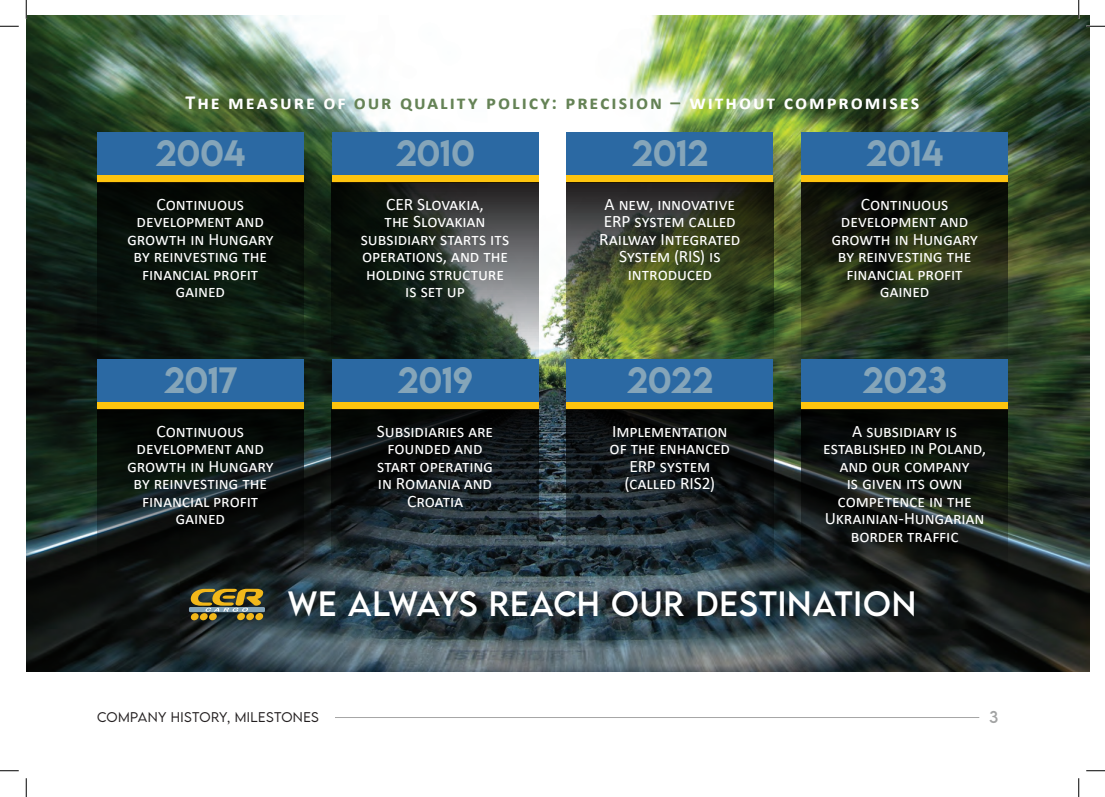
<style>
.page{position:relative;width:1105px;height:797px;background:#fff}
.page>*{position:absolute;margin:0;border:0;box-sizing:border-box;transform-origin:0 0}
.t1{font:500 32.5px "LEMONMILK";letter-spacing:-.01em;color:#85a5b9}
.t2{font:31.25px "LEMONMILK";letter-spacing:.02em;color:#fff}
.t3{font:700 20px "Calibri";letter-spacing:.095em;color:#658356}
.t4{font:700 20px "Calibri";letter-spacing:.095em;color:#fff}
.t5{font:17.5px/17.5px "Calibri";letter-spacing:-.01em;color:#fff;text-align:center}
.t6{font:15px "LEMONMILK";color:#a2a3a3}
.t7{font:300 12.5px "LEMONMILK";letter-spacing:.03em;color:#231f20}
.s1{color:#fff}
</style>
<div class="page">
<img style="left:26px;top:16px;width:1063px;height:655px">
<hr style="left:151px;top:715px;width:830px;height:3px;background:#231f20;opacity:.75">
<div style="left:97px;top:703px;width:238px;height:28px;background:#fff"></div>
<div style="left:97px;top:133px;width:207px;height:42px;background:#2b69a3"></div>
<div style="left:97px;top:175px;width:207px;height:7px;background:#fec40e"></div>
<svg style="left:97px;top:182px;width:207px;height:177px;background:#09130c"></svg>
<div style="left:801px;top:133px;width:207px;height:42px;background:#2b69a3"></div>
<div style="left:801px;top:175px;width:207px;height:7px;background:#fec40e"></div>
<svg style="left:801px;top:182px;width:207px;height:177px;background:#1f2916"></svg>
<div style="left:97px;top:359px;width:207px;height:43px;background:#2b69a3"></div>
<div style="left:97px;top:402px;width:207px;height:7px;background:#fec40e"></div>
<svg style="left:97px;top:409px;width:207px;height:163px;background:#0c1210"></svg>
<div style="left:567px;top:133px;width:206px;height:42px;background:#2b69a3"></div>
<div style="left:567px;top:175px;width:206px;height:7px;background:#fec40e"></div>
<svg style="left:567px;top:182px;width:206px;height:177px;background:#404c29"></svg>
<div style="left:332px;top:133px;width:206px;height:42px;background:#2b69a3"></div>
<div style="left:332px;top:175px;width:206px;height:7px;background:#fec40e"></div>
<svg style="left:332px;top:182px;width:206px;height:177px;background:#2d3530"></svg>
<div style="left:332px;top:359px;width:206px;height:43px;background:#2b69a3"></div>
<div style="left:332px;top:402px;width:206px;height:7px;background:#fec40e"></div>
<svg style="left:332px;top:409px;width:206px;height:163px;background:#161f23"></svg>
<div style="left:801px;top:359px;width:207px;height:43px;background:#2b69a3"></div>
<div style="left:801px;top:402px;width:207px;height:7px;background:#fec40e"></div>
<svg style="left:801px;top:409px;width:207px;height:163px;background:#111613"></svg>
<div style="left:567px;top:359px;width:206px;height:43px;background:#2b69a3"></div>
<div style="left:567px;top:402px;width:206px;height:7px;background:#fec40e"></div>
<svg style="left:567px;top:409px;width:206px;height:163px;background:#171f23"></svg>
<svg style="left:189px;top:588px;width:76px;height:32px;background:#83763d"></svg>
<svg style="left:0;top:25px;width:19px;height:2px"></svg>
<svg style="left:1086px;top:25px;width:19px;height:2px"></svg>
<svg style="left:0;top:770px;width:19px;height:1px"></svg>
<svg style="left:1086px;top:770px;width:19px;height:1px"></svg>
<svg style="left:25px;top:0;width:2px;height:19px"></svg>
<svg style="left:25px;top:778px;width:2px;height:19px"></svg>
<svg style="left:1078px;top:0;width:1px;height:19px"></svg>
<svg style="left:1078px;top:778px;width:1px;height:19px"></svg>
<p class="t3" style="left:186px;top:88px;width:496px"><span class="s1">The measure of</span> our quality policy: precision –</p>
<p class="t4" style="left:690px;top:88px;width:231px">without compromises</p>
<h1 class="t1" style="left:155px;top:132px;width:92px">2004</h1>
<p class="t5" style="left:127px;top:195px;width:148px">Continuous development and growth in Hungary by reinvesting the financial profit gained</p>
<h1 class="t1" style="left:395px;top:132px;width:81px">2010</h1>
<p class="t5" style="left:361px;top:195px;width:150px">CER Slovakia,<br>the Slovakian subsidiary starts its operations, and the holding structure is set up</p>
<h1 class="t1" style="left:631px;top:132px;width:78px">2012</h1>
<p class="t5" style="left:599px;top:195px;width:143px">A new, innovative<br>ERP system called<br>Railway Integrated<br>System (RIS) is introduced</p>
<h1 class="t1" style="left:866px;top:132px;width:79px">2014</h1>
<p class="t5" style="left:831px;top:195px;width:148px">Continuous development and growth in Hungary by reinvesting the financial profit gained</p>
<h1 class="t1" style="left:163px;top:359px;width:75px">2017</h1>
<p class="t5" style="left:127px;top:421px;width:148px">Continuous development and growth in Hungary by reinvesting the financial profit gained</p>
<h1 class="t1" style="left:397px;top:359px;width:77px">2019</h1>
<p class="t5" style="left:377px;top:421px;width:118px">Subsidiaries are founded and start operating in Romania and<br>Croatia</p>
<h1 class="t1" style="left:626px;top:359px;width:88px">2022</h1>
<p class="t5" style="left:610px;top:421px;width:122px">Implementation of the enhanced<br>ERP system (called RIS2)</p>
<h1 class="t1" style="left:862px;top:359px;width:86px">2023</h1>
<p class="t5" style="left:823px;top:421px;width:164px">A subsidiary is established in Poland, and our company<br>is given its own competence in the<br>Ukrainian-Hungarian border traffic</p>
<h2 class="t2" style="left:288px;top:583px;width:630px">WE ALWAYS REACH OUR DESTINATION</h2>
<p class="t7" style="left:97px;top:708px;width:223px">COMPANY HISTORY, M ILESTONES</p>
<p class="t6" style="left:989px;top:707px;width:11px">3</p>
</div>
